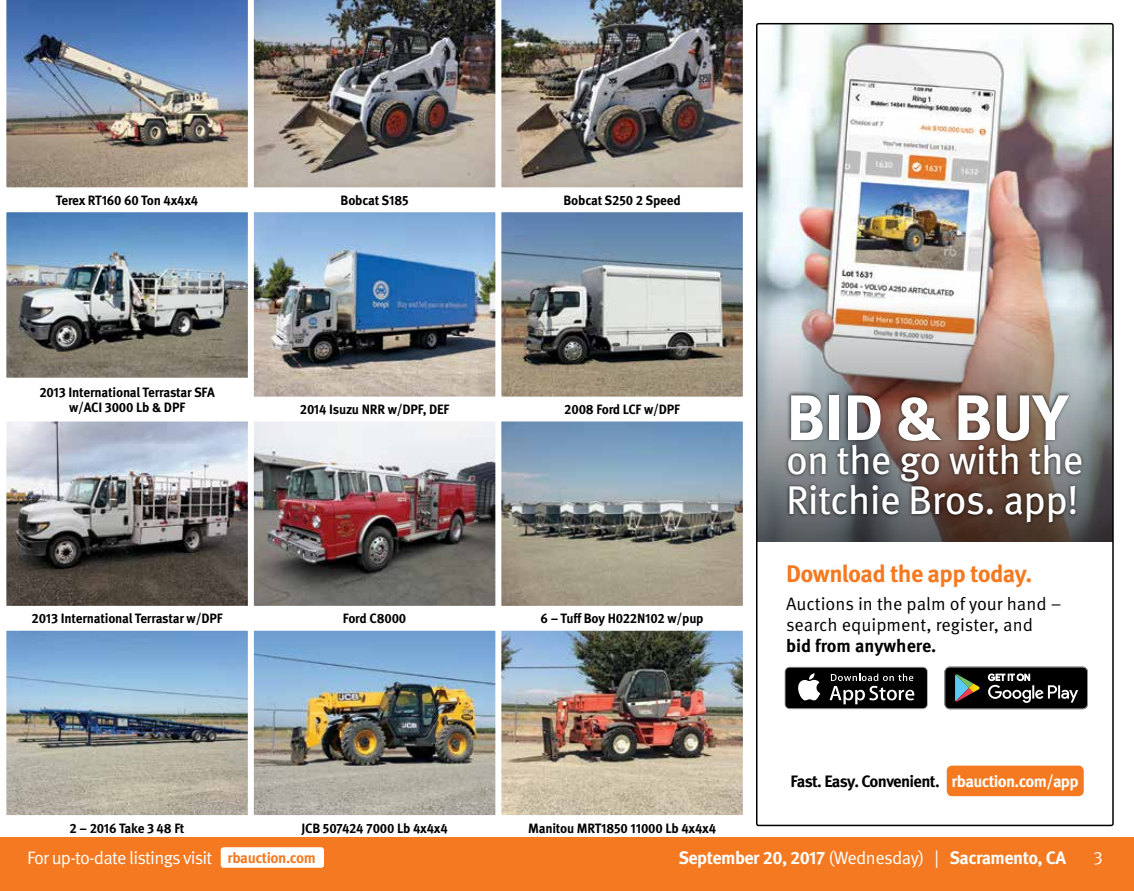
<style>
.page{position:relative;width:1134px;height:891px;background:#fff}
.page>*{position:absolute;margin:0;border:0;box-sizing:border-box;transform-origin:0 0}
.t1{font:700 64.2px "Meta Pro";letter-spacing:-.01em;color:#fff}
.t2{font:40.05px/40px "Meta Pro";letter-spacing:-.02em;color:#fff}
.t3{font:700 24px "Meta Pro";letter-spacing:-.025em;color:#f47920}
.t4{font:18px/21px "Meta Pro";color:#000}
.t5{font:700 18px "Meta Pro";letter-spacing:-.03em;color:#fff}
.t6{font:18px "Meta Pro";letter-spacing:-.045em;color:#fff}
.t7{font:700 18px "Meta Pro";color:#000}
.t8{font:700 16.5px "Meta Pro";letter-spacing:-.04em;color:#000}
.t9{font:700 13.5px/15px "Meta Pro";letter-spacing:-.015em;color:#000;text-align:center}
.s1{color:#fff}
.s2{font-weight:700;font-size:15px;color:#f47920}
.s3{font-weight:400}
</style>
<div class="page">
<div style="left:0;top:837px;width:1134px;height:54px;background:#f47920"></div>
<div style="left:221px;top:847px;width:103px;height:21px;background:#fff;border-radius:3px"></div>
<img style="left:6px;top:0;width:242px;height:188px">
<img style="left:253px;top:0;width:243px;height:188px">
<img style="left:501px;top:0;width:242px;height:188px">
<img style="left:7px;top:213px;width:240px;height:164px">
<div style="left:3px;top:209px;width:248px;height:172px;border:3px solid #fff"></div>
<img style="left:255px;top:213px;width:239px;height:183px">
<div style="left:251px;top:209px;width:247px;height:191px;border:3px solid #fff"></div>
<img style="left:502px;top:213px;width:240px;height:183px">
<div style="left:498px;top:209px;width:248px;height:191px;border:3px solid #fff"></div>
<img style="left:7px;top:422px;width:240px;height:183px">
<div style="left:3px;top:418px;width:248px;height:191px;border:3px solid #fff"></div>
<img style="left:255px;top:422px;width:239px;height:183px">
<div style="left:251px;top:418px;width:247px;height:191px;border:3px solid #fff"></div>
<img style="left:502px;top:422px;width:240px;height:183px">
<div style="left:498px;top:418px;width:248px;height:191px;border:3px solid #fff"></div>
<img style="left:7px;top:632px;width:240px;height:182px">
<div style="left:3px;top:628px;width:248px;height:190px;border:3px solid #fff"></div>
<img style="left:255px;top:632px;width:239px;height:182px">
<div style="left:251px;top:628px;width:247px;height:190px;border:3px solid #fff"></div>
<img style="left:502px;top:632px;width:240px;height:182px">
<div style="left:498px;top:628px;width:248px;height:190px;border:3px solid #fff"></div>
<svg style="left:785px;top:667px;width:143px;height:42px"></svg>
<div style="left:785px;top:668px;width:142px;height:40px;background:#000;border-radius:4px"></div>
<svg style="left:798px;top:673px;width:22px;height:27px"></svg>
<svg style="left:830px;top:674px;width:84px;height:30px"></svg>
<svg style="left:944px;top:667px;width:144px;height:42px;background:#2b2d2c"></svg>
<div style="left:947px;top:766px;width:137px;height:30px;background:#f47920;border-radius:5px"></div>
<img style="left:759px;top:26px;width:352px;height:216px">
<img style="left:759px;top:242px;width:352px;height:299px">
<div style="left:785px;top:391px;width:300px;height:135px;background:#000;opacity:.75"></div>
<div style="left:756px;top:23px;width:358px;height:803px;border:2px solid #000;border-radius:2px"></div>
<p class="t9" style="left:56px;top:192px;width:144px">Terex RT160 60 Ton 4x4x4</p>
<p class="t9" style="left:341px;top:192px;width:70px">Bobcat S185</p>
<p class="t9" style="left:564px;top:192px;width:119px">Bobcat S250 2 Speed</p>
<p class="t9" style="left:39px;top:384px;width:177px">2013 International Terrastar SFA w/ACI 3000 Lb &amp; DPF</p>
<p class="t9" style="left:300px;top:401px;width:151px">2014 Isuzu NRR w/DPF, DEF</p>
<p class="t9" style="left:564px;top:401px;width:117px">2008 Ford LCF w/DPF</p>
<p class="t9" style="left:32px;top:610px;width:193px">2013 International Terrastar w/DPF</p>
<p class="t9" style="left:343px;top:610px;width:65px">Ford C8000</p>
<p class="t9" style="left:541px;top:610px;width:164px">6 – Tuff Boy H022N102 w/pup</p>
<p class="t9" style="left:70px;top:820px;width:116px">2 – 2016 Take 3 48 Ft</p>
<p class="t9" style="left:301px;top:820px;width:148px">JCB 507424 7000 Lb 4x4x4</p>
<p class="t9" style="left:528px;top:820px;width:190px">Manitou MRT1850 11000 Lb 4x4x4</p>
<h1 class="t1" style="left:786px;top:368px;width:283px">BID &amp; BUY</h1>
<h2 class="t2" style="left:786px;top:438px;width:299px">on the go with the<br>Ritchie Bros. app!</h2>
<h3 class="t3" style="left:786px;top:555px;width:248px">Download the app today.</h3>
<h3 class="t4" style="left:786px;top:592px;width:277px">Auctions in the palm of your hand – search equipment, register, and</h3>
<h3 class="t7" style="left:786px;top:632px;width:152px">bid from anywhere.</h3>
<p class="t8" style="left:790px;top:769px;width:290px">Fast. Easy. Convenient. <span class="s1">rbauction.com/app</span></p>
<h3 class="t6" style="left:27px;top:844px;width:290px">For up-to-date listings visit <span class="s2">rbauction.com</span></h3>
<h3 class="t5" style="left:678px;top:844px;width:389px">September 20, 2017 <span class="s3">(Wednesday) |</span> Sacramento, CA</h3>
<h3 class="t6" style="left:1094px;top:844px;width:11px">3</h3>
</div>
